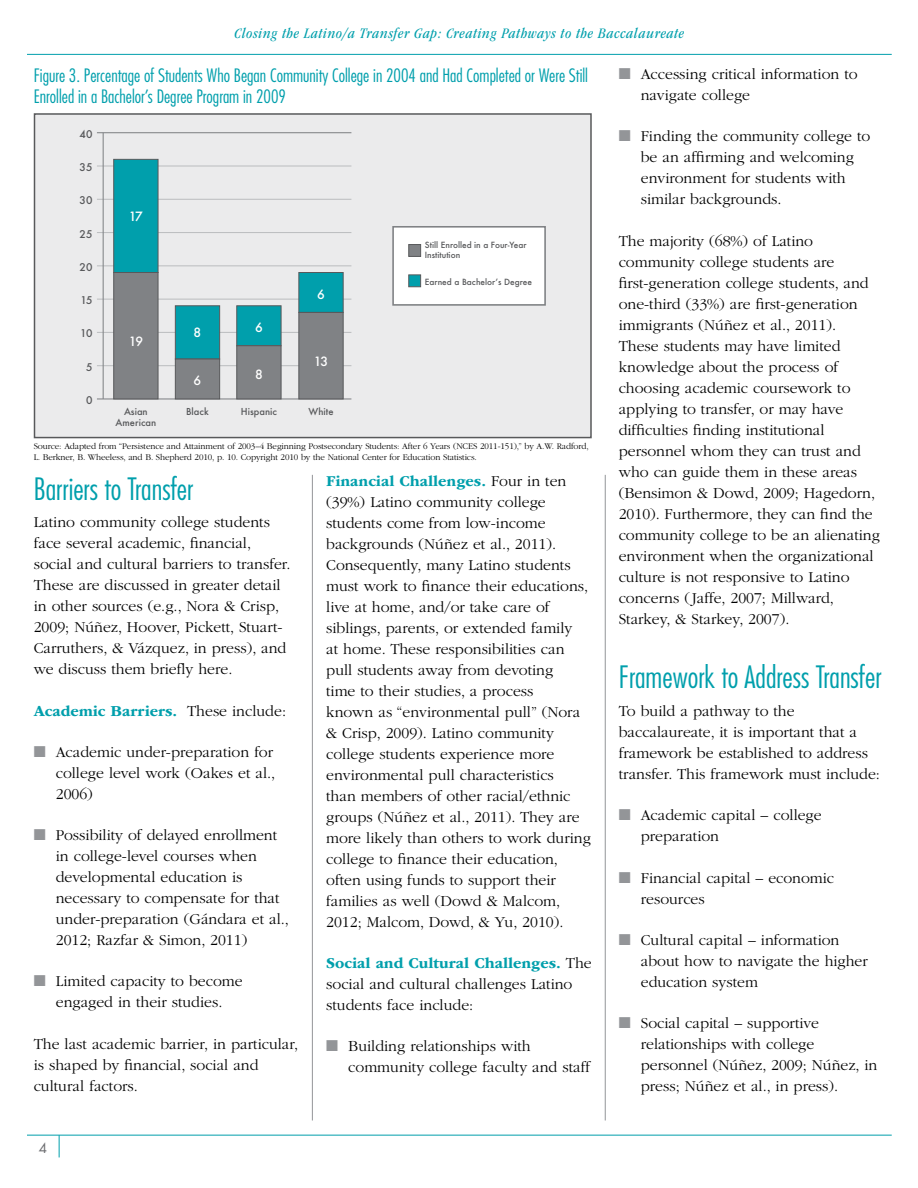
<style>
.page{position:relative;width:918px;height:1188px;background:#fff}
.page>*{position:absolute;margin:0;border:0;box-sizing:border-box;transform-origin:0 0}
.t1{font:300 condensed 30px "Futura Std";color:#009fac}
.t2{font:300 condensed 18px/21px "Futura Std";color:#009fac}
.t3{font:300 15.75px/21px "ITC Garamond Std";color:#000}
.t4{font:700 15.75px "ITC Garamond Std";color:#009fac}
.t5{font:italic condensed 15px "ITC Garamond Std";letter-spacing:.05em;color:#009fac}
.t6{font:13.5px "Futura Std";color:#6d6e71}
.t7{font:500 12.45px "Futura";color:#fff}
.t8{font:500 10.35px "Futura";color:#58595b}
.t9{font:500 9.3px/11.2px "Futura";color:#58595b;text-align:center}
.t10{font:300 9px/10.5px "ITC Garamond Std";letter-spacing:-.01em;color:#000}
.t11{font:500 8.25px/9.9px "Futura";color:#58595b}
.s1{font-weight:300;color:#000}
.s2{color:#939598}
.s3{font-weight:700;color:#009fac}
</style>
<div class="page">
<hr style="left:27px;top:54px;width:865px;height:1px;background:#009fac">
<hr style="left:27px;top:1135px;width:865px;height:1px;background:#009fac">
<svg style="left:59px;top:1135px;width:1px;height:22px"></svg>
<div style="left:34px;top:114px;width:557px;height:324px;background:#ebebec"></div>
<hr style="left:97px;top:398px;width:254px;height:1px;background:#808285">
<hr style="left:97px;top:365px;width:254px;height:1px;background:#bcbec0">
<hr style="left:97px;top:332px;width:254px;height:1px;background:#bcbec0">
<hr style="left:97px;top:299px;width:254px;height:1px;background:#bcbec0">
<hr style="left:97px;top:265px;width:254px;height:1px;background:#bcbec0">
<hr style="left:97px;top:232px;width:254px;height:1px;background:#bcbec0">
<hr style="left:97px;top:199px;width:254px;height:1px;background:#bcbec0">
<hr style="left:97px;top:165px;width:254px;height:2px;background:#bcbec0">
<hr style="left:97px;top:132px;width:254px;height:1px;background:#808285">
<div style="left:113px;top:159px;width:45px;height:114px;background:#009fac;border:1px solid #58595b"></div>
<div style="left:175px;top:306px;width:45px;height:53px;background:#009fac;border:1px solid #58595b"></div>
<div style="left:237px;top:306px;width:44px;height:40px;background:#009fac"></div>
<div style="left:299px;top:272px;width:44px;height:41px;background:#009fac;border:1px solid #58595b"></div>
<div style="left:113px;top:272px;width:45px;height:127px;background:#808285;border:1px solid #58595b"></div>
<div style="left:175px;top:359px;width:45px;height:40px;background:#808285;border:1px solid #58595b"></div>
<div style="left:237px;top:345px;width:44px;height:54px;background:#808285;border:1px solid #58595b"></div>
<div style="left:299px;top:312px;width:44px;height:87px;background:#808285;border:1px solid #58595b"></div>
<div style="left:393px;top:227px;width:152px;height:78px;background:#fff"></div>
<div style="left:392px;top:226px;width:154px;height:80px;border:2px solid #808285"></div>
<div style="left:408px;top:244px;width:13px;height:13px;background:#808285;border:1px solid #58595b"></div>
<div style="left:408px;top:275px;width:13px;height:12px;background:#009fac;border:1px solid #58595b"></div>
<hr style="left:103px;top:133px;width:1px;height:266px;background:#808285">
<div style="left:34px;top:113px;width:558px;height:325px;border:2px solid #58595b"></div>
<hr style="left:312px;top:475px;width:1px;height:645px;background:#939598">
<hr style="left:605px;top:475px;width:1px;height:645px;background:#939598">
<p class="t5" style="left:234px;top:25px;width:451px">Closing the Latino/a Transfer Gap: Creating Pathways to the Baccalaureate</p>
<p class="t2" style="left:34px;top:65px;width:556px">Figure 3. Percentage of Students Who Began Community College in 2004 and Had Completed or Were Still<br>Enrolled in a Bachelor’s Degree Program in 2009</p>
<p class="t8" style="left:80px;top:127px;width:14px">40</p>
<p class="t8" style="left:80px;top:160px;width:14px">35</p>
<p class="t8" style="left:80px;top:193px;width:14px">30</p>
<p class="t8" style="left:80px;top:227px;width:14px">25</p>
<p class="t8" style="left:80px;top:260px;width:14px">20</p>
<p class="t8" style="left:80px;top:293px;width:13px">15</p>
<p class="t8" style="left:80px;top:327px;width:14px">10</p>
<p class="t8" style="left:86px;top:360px;width:8px">5</p>
<p class="t8" style="left:86px;top:393px;width:8px">0</p>
<p class="t7" style="left:129px;top:208px;width:16px">17</p>
<p class="t7" style="left:129px;top:333px;width:16px">19</p>
<p class="t7" style="left:194px;top:324px;width:9px">8</p>
<p class="t7" style="left:194px;top:372px;width:9px">6</p>
<p class="t7" style="left:255px;top:319px;width:9px">6</p>
<p class="t7" style="left:255px;top:366px;width:9px">8</p>
<p class="t7" style="left:317px;top:286px;width:9px">6</p>
<p class="t7" style="left:314px;top:353px;width:16px">13</p>
<p class="t9" style="left:116px;top:406px;width:42px">Asian<br>American</p>
<p class="t9" style="left:186px;top:406px;width:24px">Black</p>
<p class="t9" style="left:241px;top:406px;width:38px">Hispanic</p>
<p class="t9" style="left:308px;top:406px;width:27px">White</p>
<p class="t11" style="left:425px;top:240px;width:103px">Still Enrolled in a Four-Year<br>Institution</p>
<p class="t11" style="left:425px;top:276px;width:109px">Earned a Bachelorʼs Degree</p>
<p class="t10" style="left:34px;top:441px;width:557px">Source: Adapted from “Persistence and Attainment of 2003–4 Beginning Postsecondary Students: After 6 Years (NCES 2011-151),” by A.W. Radford,<br>L. Berkner, B. Wheeless, and B. Shepherd 2010, p. 10. Copyright 2010 by the National Center for Education Statistics.</p>
<h1 class="t1" style="left:34px;top:471px;width:161px">Barriers to Transfer</h1>
<p class="t3" style="left:34px;top:512px;width:258px">Latino community college students face several academic, financial, social and cultural barriers to transfer.<br>These are discussed in greater detail in other sources (e.g., Nora &amp; Crisp, 2009; Núñez, Hoover, Pickett, Stuart-Carruthers, &amp; Vázquez, in press), and we discuss them briefly here.</p>
<p class="t4" style="left:34px;top:702px;width:254px">Academic Barriers. <span class="s1">These include:</span></p>
<p class="t3" style="left:56px;top:742px;width:221px;text-indent:-22px"><span class="s2">■</span> Academic under-preparation for college level work (Oakes et al.,<br>2006)</p>
<p class="t3" style="left:56px;top:825px;width:235px;text-indent:-22px"><span class="s2">■</span> Possibility of delayed enrollment in college-level courses when developmental education is necessary to compensate for that under-preparation (Gándara et al.,<br>2012; Razfar &amp; Simon, 2011)</p>
<p class="t3" style="left:34px;top:971px;width:210px;text-align:center"><span class="s2">■</span> Limited capacity to become engaged in their studies.</p>
<p class="t3" style="left:34px;top:1033px;width:266px">The last academic barrier, in particular, is shaped by financial, social and cultural factors.</p>
<p class="t6" style="left:39px;top:1140px;width:10px">4</p>
<p class="t3" style="left:326px;top:471px;width:266px"><span class="s3">Financial Challenges.</span> Four in ten (39%) Latino community college students come from low-income backgrounds (Núñez et al., 2011).<br>Consequently, many Latino students must work to finance their educations, live at home, and/or take care of siblings, parents, or extended family<br>at home. These responsibilities can pull students away from devoting<br>time to their studies, a process<br>known as “environmental pull” (Nora &amp; Crisp, 2009). Latino community college students experience more environmental pull characteristics<br>than members of other racial/ethnic groups (Núñez et al., 2011). They are more likely than others to work during college to finance their education, often using funds to support their families as well (Dowd &amp; Malcom, 2012; Malcom, Dowd, &amp; Yu, 2010).</p>
<p class="t3" style="left:326px;top:953px;width:267px"><span class="s3">Social and Cultural Challenges.</span> The social and cultural challenges Latino students face include:</p>
<p class="t3" style="left:348px;top:1036px;width:243px;text-indent:-22px"><span class="s2">■</span> Building relationships with community college faculty and staff</p>
<p class="t3" style="left:641px;top:64px;width:218px;text-indent:-22px"><span class="s2">■</span> Accessing critical information to navigate college</p>
<p class="t3" style="left:641px;top:126px;width:231px;text-indent:-22px"><span class="s2">■</span> Finding the community college to be an affirming and welcoming environment for students with similar backgrounds.</p>
<p class="t3" style="left:619px;top:230px;width:263px">The majority (68%) of Latino community college students are first-generation college students, and one-third (33%) are first-generation immigrants (Núñez et al., 2011).<br>These students may have limited knowledge about the process of choosing academic coursework to applying to transfer, or may have difficulties finding institutional personnel whom they can trust and who can guide them in these areas (Bensimon &amp; Dowd, 2009; Hagedorn, 2010). Furthermore, they can find the community college to be an alienating environment when the organizational culture is not responsive to Latino concerns (Jaffe, 2007; Millward, Starkey, &amp; Starkey, 2007).</p>
<h1 class="t1" style="left:619px;top:660px;width:264px">Framework to Address Transfer</h1>
<p class="t3" style="left:619px;top:701px;width:263px">To build a pathway to the baccalaureate, it is important that a framework be established to address transfer. This framework must include:</p>
<p class="t3" style="left:641px;top:805px;width:182px;text-indent:-22px"><span class="s2">■</span> Academic capital – college preparation</p>
<p class="t3" style="left:641px;top:867px;width:195px;text-indent:-22px"><span class="s2">■</span> Financial capital – economic resources</p>
<p class="t3" style="left:641px;top:930px;width:229px;text-indent:-22px"><span class="s2">■</span> Cultural capital – information about how to navigate the higher education system</p>
<p class="t3" style="left:641px;top:1013px;width:238px;text-indent:-22px"><span class="s2">■</span> Social capital – supportive relationships with college personnel (Núñez, 2009; Núñez, in press; Núñez et al., in press).</p>
</div>
